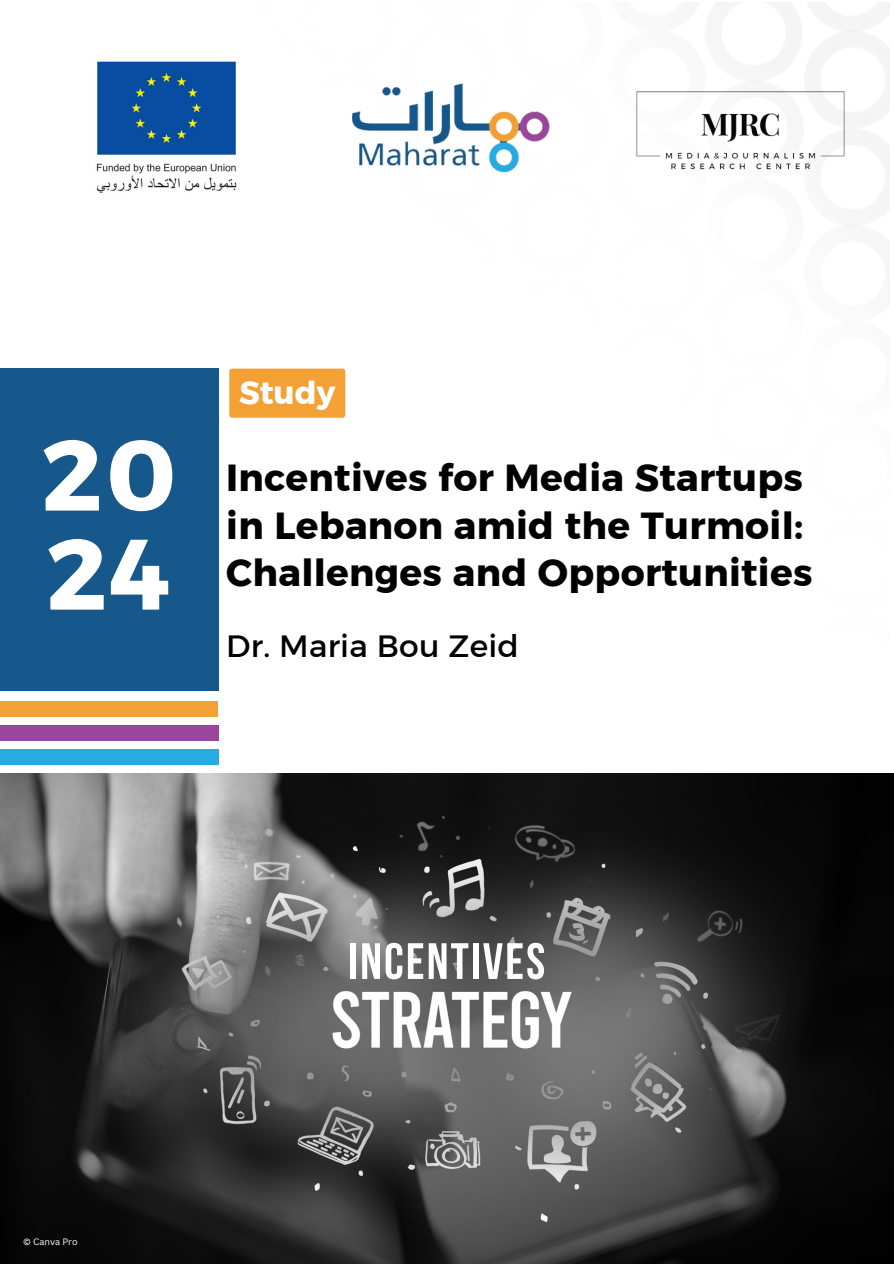
<style>
.page{position:relative;width:894px;height:1264px;background:#fff}
.page>*{position:absolute;margin:0;border:0;box-sizing:border-box;transform-origin:0 0}
.t1{font:99.6px/99px "Kief Montaser Bold";color:#fff}
.t2{font:700 51px "Bebas Neue";letter-spacing:.04em;color:#fefefe}
.t3{font:37.65px/47.5px "Kief Montaser Bold";letter-spacing:.01em;color:#000}
.t4{font:31.95px "Kief Montaser Bold";color:#fff}
.t5{font:31.35px "Kief Montaser Regular";letter-spacing:.01em;color:#000}
.t6{font:9px "Canva Sans";color:#fff}
</style>
<div class="page">
<div style="left:0;top:367px;width:218px;height:323px;background:#16578c"></div>
<img style="left:352px;top:83px;width:198px;height:90px">
<div style="left:0;top:749px;width:218px;height:16px;background:#26ace2"></div>
<div style="left:0;top:725px;width:218px;height:15px;background:#9a479b"></div>
<div style="left:0;top:701px;width:218px;height:15px;background:#f3a035"></div>
<img style="left:0;top:774px;width:893px;height:489px">
<div style="left:229px;top:368px;width:116px;height:50px;background:#f3a035;border-radius:3px"></div>
<img style="left:636px;top:13px;width:219px;height:214px">
<img style="left:96px;top:61px;width:141px;height:132px">
<p class="t1" style="left:42px;top:425px;width:136px">20<br>24</p>
<h1 class="t4" style="left:239px;top:373px;width:98px">Study</h1>
<h4 class="t3" style="left:226px;top:454px;width:587px">Incentives for Media Startups in Lebanon amid the Turmoil:<br>Challenges and Opportunities</h4>
<p class="t5" style="left:226px;top:627px;width:294px">Dr. Maria Bou Zeid</p>
<h2 class="t6" style="left:23px;top:1235px;width:56px">© Canva Pro</h2>
<h3 class="t2" style="left:348px;top:940px;width:198px">INCENTIVES</h3>
</div>
